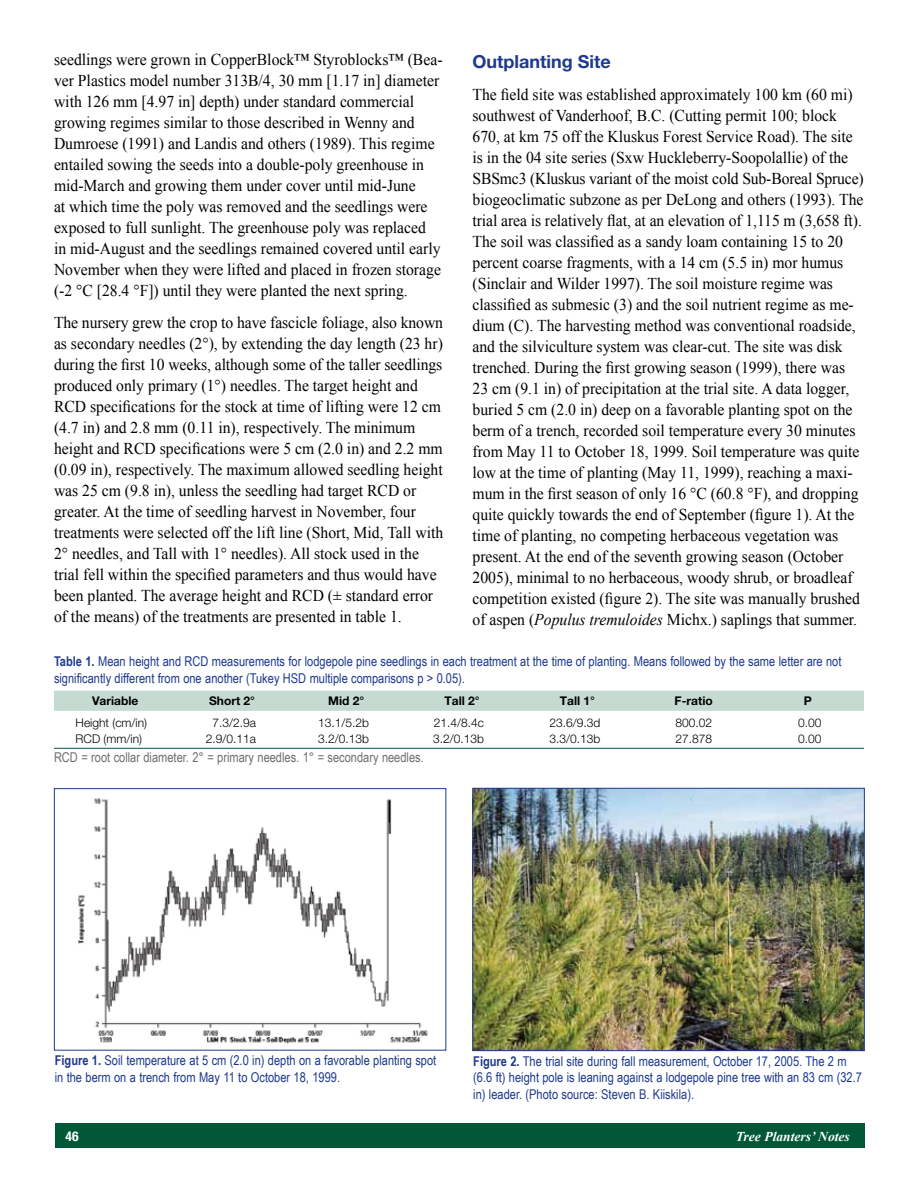
<style>
.page{position:relative;width:918px;height:1188px;background:#fff}
.page>*{position:absolute;margin:0;border:0;box-sizing:border-box;transform-origin:0 0}
.t1{font:700 18px "Helvetica Neue";color:#1e398d}
.t2{font:16.5px/21px "Times New Roman";color:#000;scale:.95 1}
.t3{font:13.5px/16.5px "Arial Narrow";color:#1e398d}
.t4{font:13.5px "Arial Narrow";color:#6d6e71}
.t5{font:italic 700 13.5px "Times New Roman";color:#fff}
.t6{font:700 condensed 13.5px "Helvetica Neue";color:#fff}
.t7{font:300 12px "Helvetica Neue";color:#000}
.t8{font:700 12px "Helvetica Neue";color:#000}
.s1{font-style:italic}
.s2{font-weight:700}
</style>
<div class="page">
<div style="left:55px;top:1124px;width:810px;height:24px;background:#005837"></div>
<div style="left:54px;top:691px;width:810px;height:20px;background:#c5dad1"></div>
<hr style="left:54px;top:748px;width:810px;height:1px;background:#005837">
<img style="left:78px;top:798px;width:350px;height:246px">
<div style="left:54px;top:788px;width:392px;height:263px;border:1px solid #1e398d"></div>
<img style="left:474px;top:790px;width:389px;height:259px">
<div style="left:472px;top:788px;width:393px;height:263px;border:1px solid #1e398d"></div>
<p class="t2" style="left:54px;top:49px;width:411px">seedlings were grown in CopperBlock™ Styroblocks™ (Bea&shy;ver Plastics model number 313B/4, 30 mm [1.17 in] diameter with 126 mm [4.97 in] depth) under standard commercial growing regimes similar to those described in Wenny and Dumroese (1991) and Landis and others (1989). This regime entailed sowing the seeds into a double-poly greenhouse in mid-March and growing them under cover until mid-June<br>at which time the poly was removed and the seedlings were exposed to full sunlight. The greenhouse poly was replaced<br>in mid-August and the seedlings remained covered until early November when they were lifted and placed in frozen storage (-2 °C [28.4 °F]) until they were planted the next spring.</p>
<p class="t2" style="left:54px;top:312px;width:411px">The nursery grew the crop to have fascicle foliage, also known as secondary needles (2°), by extending the day length (23 hr) during the first 10 weeks, although some of the taller seedlings produced only primary (1°) needles. The target height and RCD specifications for the stock at time of lifting were 12 cm (4.7 in) and 2.8 mm (0.11 in), respectively. The minimum height and RCD specifications were 5 cm (2.0 in) and 2.2 mm (0.09 in), respectively. The maximum allowed seedling height was 25 cm (9.8 in), unless the seedling had target RCD or greater. At the time of seedling harvest in November, four treatments were selected off the lift line (Short, Mid, Tall with 2° needles, and Tall with 1° needles). All stock used in the trial fell within the specified parameters and thus would have been planted. The average height and RCD (± standard error of the means) of the treatments are presented in table 1.</p>
<p class="t1" style="left:472px;top:51px;width:140px">Outplanting Site</p>
<p class="t2" style="left:472px;top:84px;width:413px">The field site was established approximately 100 km (60 mi) southwest of Vanderhoof, B.C. (Cutting permit 100; block 670, at km 75 off the Kluskus Forest Service Road). The site is in the 04 site series (Sxw Huckleberry-Soopolallie) of the SBSmc3 (Kluskus variant of the moist cold Sub-Boreal Spruce) biogeoclimatic subzone as per DeLong and others (1993). The trial area is relatively flat, at an elevation of 1,115 m (3,658 ft).<br>The soil was classified as a sandy loam containing 15 to 20 percent coarse fragments, with a 14 cm (5.5 in) mor humus (Sinclair and Wilder 1997). The soil moisture regime was classified as submesic (3) and the soil nutrient regime as me&shy;dium (C). The harvesting method was conventional roadside, and the silviculture system was clear-cut. The site was disk trenched. During the first growing season (1999), there was 23 cm (9.1 in) of precipitation at the trial site. A data logger, buried 5 cm (2.0 in) deep on a favorable planting spot on the berm of a trench, recorded soil temperature every 30 minutes from May 11 to October 18, 1999. Soil temperature was quite low at the time of planting (May 11, 1999), reaching a maxi&shy;mum in the first season of only 16 °C (60.8 °F), and dropping quite quickly towards the end of September (figure 1). At the time of planting, no competing herbaceous vegetation was present. At the end of the seventh growing season (October 2005), minimal to no herbaceous, woody shrub, or broadleaf competition existed (figure 2). The site was manually brushed of aspen (<span class="s1">Populus tremuloides</span> Michx.) saplings that summer.</p>
<p class="t3" style="left:54px;top:653px;width:789px"><span class="s2">Table 1.</span> Mean height and RCD measurements for lodgepole pine seedlings in each treatment at the time of planting. Means followed by the same letter are not significantly different from one another (Tukey HSD multiple comparisons p &gt; 0.05).</p>
<p class="t8" style="left:92px;top:694px;width:48px">Variable</p>
<p class="t8" style="left:209px;top:694px;width:47px">Short 2°</p>
<p class="t8" style="left:328px;top:694px;width:38px">Mid 2°</p>
<p class="t8" style="left:445px;top:694px;width:37px">Tall 2°</p>
<p class="t8" style="left:560px;top:694px;width:37px">Tall 1°</p>
<p class="t8" style="left:675px;top:694px;width:40px">F-ratio</p>
<p class="t8" style="left:804px;top:694px;width:10px">P</p>
<p class="t7" style="left:76px;top:716px;width:73px">Height (cm/in)</p>
<p class="t7" style="left:212px;top:716px;width:45px">7.3/2.9a</p>
<p class="t7" style="left:318px;top:716px;width:52px">13.1/5.2b</p>
<p class="t7" style="left:434px;top:716px;width:52px">21.4/8.4c</p>
<p class="t7" style="left:549px;top:716px;width:52px">23.6/9.3d</p>
<p class="t7" style="left:675px;top:716px;width:38px">800.02</p>
<p class="t7" style="left:798px;top:716px;width:25px">0.00</p>
<p class="t7" style="left:76px;top:732px;width:68px">RCD (mm/in)</p>
<p class="t7" style="left:206px;top:732px;width:52px">2.9/0.11a</p>
<p class="t7" style="left:318px;top:732px;width:52px">3.2/0.13b</p>
<p class="t7" style="left:433px;top:732px;width:52px">3.2/0.13b</p>
<p class="t7" style="left:549px;top:732px;width:52px">3.3/0.13b</p>
<p class="t7" style="left:675px;top:732px;width:38px">27.878</p>
<p class="t7" style="left:798px;top:732px;width:25px">0.00</p>
<p class="t4" style="left:54px;top:747px;width:371px">RCD = root collar diameter. 2° = primary needles. 1° = secondary needles.</p>
<p class="t3" style="left:55px;top:1052px;width:383px"><span class="s2">Figure 1.</span> Soil temperature at 5 cm (2.0 in) depth on a favorable planting spot in the berm on a trench from May 11 to October 18, 1999.</p>
<p class="t3" style="left:473px;top:1052px;width:390px"><span class="s2">Figure 2.</span> The trial site during fall measurement, October 17, 2005. The 2 m (6.6 ft) height pole is leaning against a lodgepole pine tree with an 83 cm (32.7 in) leader. (Photo source: Steven B. Kiiskila).</p>
<p class="t6" style="left:66px;top:1128px;width:14px">46</p>
<p class="t5" style="left:736px;top:1127px;width:115px">Tree Planters’ Notes</p>
</div>
